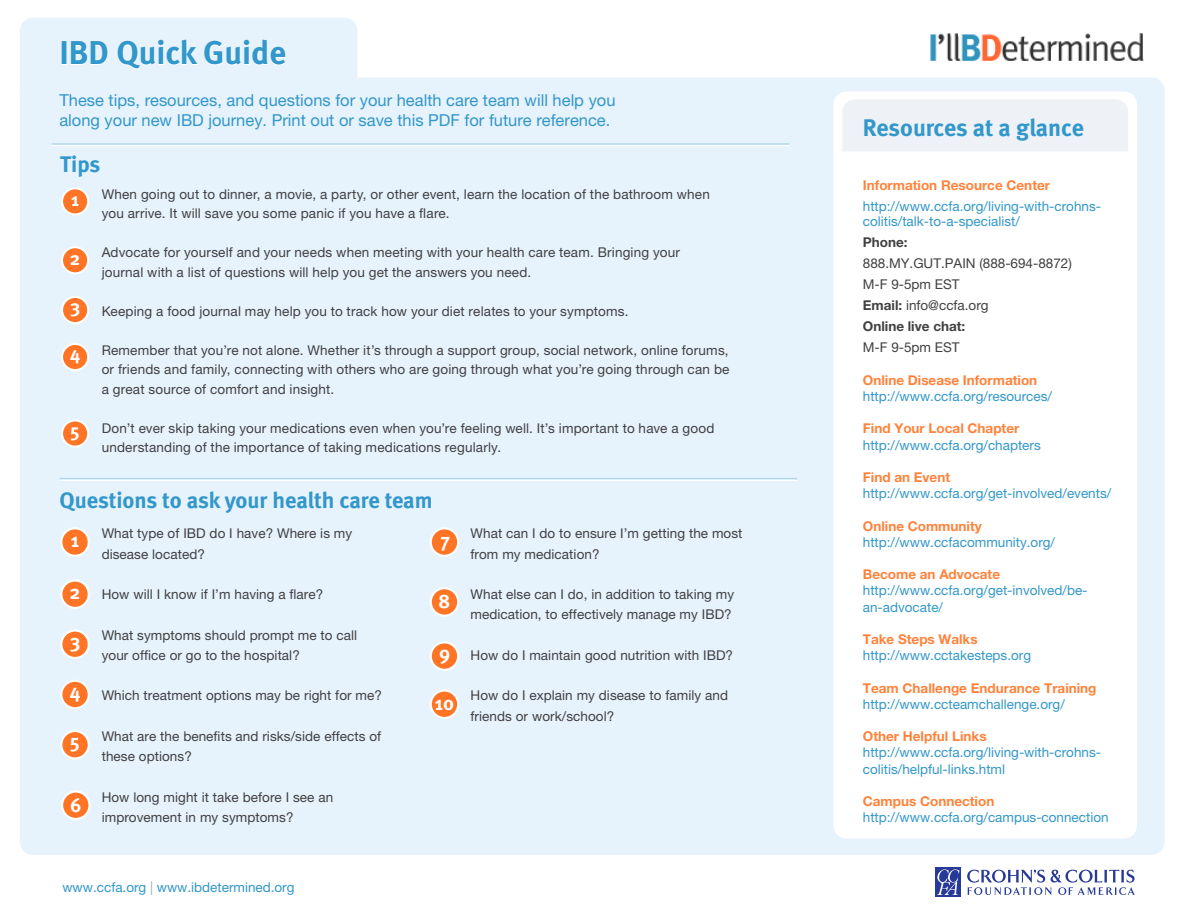
<style>
.page{position:relative;width:1188px;height:918px;background:#fff}
.page>*{position:absolute;margin:0;border:0;box-sizing:border-box;transform-origin:0 0}
.t1{font:700 33px "Meta";color:#3297ca}
.t2{font:700 24px "Meta";letter-spacing:-.005em;color:#3297ca}
.t3{font:700 22.5px "Meta";color:#3297ca}
.t4{font:700 19.65px "Meta";color:#fff}
.t5{font:700 18.75px "Meta";color:#fff}
.t6{font:16.5px/19.8px "Helvetica Neue LT Pro";color:#3297ca}
.t7{font:13.5px/20.2px "Helvetica Neue LT Pro";letter-spacing:.005em;color:#414042}
.t8{font:13.5px/16.2px "Helvetica Neue LT Pro";color:#3297ca}
.t9{font:700 13.5px "Helvetica Neue LT Pro";color:#ff823b}
.t10{font:700 13.5px/21px "Helvetica Neue LT Pro";color:#414042}
.s1{color:#a7a9ac}
.s2{font-weight:700}
.s3{font-weight:400}
.s4{font-weight:700;color:#ff823b}
</style>
<div class="page">
<div style="left:20px;top:77px;width:1145px;height:778px;background:#e6f2fc;border-radius:14px"></div>
<div style="left:20px;top:18px;width:337px;height:84px;background:#e6f2fc;border-radius:14px"></div>
<hr style="left:60px;top:478px;width:737px;height:3px;background:#fff">
<hr style="left:59px;top:478px;width:738px;height:1px;background:#add5ea">
<div style="left:62px;top:188px;width:26px;height:26px;background:#ff7425;border-radius:50%"></div>
<div style="left:61px;top:187px;width:28px;height:29px;border:2px solid #fff;border-radius:50%"></div>
<div style="left:62px;top:247px;width:26px;height:26px;background:#ff7425;border-radius:50%"></div>
<div style="left:61px;top:246px;width:28px;height:28px;border:2px solid #fff;border-radius:50%"></div>
<div style="left:62px;top:297px;width:26px;height:26px;background:#ff7425;border-radius:50%"></div>
<div style="left:61px;top:296px;width:28px;height:28px;border:2px solid #fff;border-radius:50%"></div>
<div style="left:62px;top:344px;width:26px;height:26px;background:#ff7425;border-radius:50%"></div>
<div style="left:61px;top:343px;width:28px;height:28px;border:2px solid #fff;border-radius:50%"></div>
<div style="left:62px;top:420px;width:26px;height:27px;background:#ff7425;border-radius:50%"></div>
<div style="left:61px;top:419px;width:28px;height:29px;border:2px solid #fff;border-radius:50%"></div>
<div style="left:61px;top:528px;width:28px;height:28px;background:#ff7425;border-radius:50%"></div>
<div style="left:60px;top:527px;width:30px;height:30px;border:2px solid #fff;border-radius:50%"></div>
<div style="left:62px;top:792px;width:28px;height:27px;background:#ff7425;border-radius:50%"></div>
<div style="left:61px;top:790px;width:30px;height:30px;border:2px solid #fff;border-radius:50%"></div>
<div style="left:61px;top:580px;width:28px;height:28px;background:#ff7425;border-radius:50%"></div>
<div style="left:60px;top:579px;width:30px;height:30px;border:2px solid #fff;border-radius:50%"></div>
<div style="left:431px;top:528px;width:27px;height:28px;background:#ff7425;border-radius:50%"></div>
<div style="left:430px;top:527px;width:29px;height:30px;border:2px solid #fff;border-radius:50%"></div>
<div style="left:61px;top:631px;width:28px;height:27px;background:#ff7425;border-radius:50%"></div>
<div style="left:60px;top:629px;width:30px;height:30px;border:2px solid #fff;border-radius:50%"></div>
<div style="left:431px;top:588px;width:27px;height:28px;background:#ff7425;border-radius:50%"></div>
<div style="left:430px;top:587px;width:29px;height:30px;border:2px solid #fff;border-radius:50%"></div>
<div style="left:61px;top:681px;width:28px;height:27px;background:#ff7425;border-radius:50%"></div>
<div style="left:60px;top:680px;width:30px;height:29px;border:2px solid #fff;border-radius:50%"></div>
<div style="left:431px;top:642px;width:27px;height:28px;background:#ff7425;border-radius:50%"></div>
<div style="left:430px;top:641px;width:29px;height:30px;border:2px solid #fff;border-radius:50%"></div>
<div style="left:431px;top:691px;width:27px;height:27px;background:#ff7425;border-radius:50%"></div>
<div style="left:430px;top:689px;width:29px;height:30px;border:2px solid #fff;border-radius:50%"></div>
<div style="left:61px;top:731px;width:28px;height:27px;background:#ff7425;border-radius:50%"></div>
<div style="left:60px;top:730px;width:30px;height:30px;border:2px solid #fff;border-radius:50%"></div>
<div style="left:833px;top:92px;width:304px;height:746px;background:#fff;border-radius:14px"></div>
<div style="left:842px;top:99px;width:286px;height:52px;background:#eef1f6"></div>
<svg style="left:967px;top:870px;width:168px;height:25px"></svg>
<div style="left:935px;top:868px;width:26px;height:29px;background:#283a97"></div>
<svg style="left:937px;top:869px;width:22px;height:26px"></svg>
<img style="left:931px;top:32px;width:213px;height:29px">
<hr style="left:52px;top:143px;width:738px;height:3px;background:#fff">
<hr style="left:52px;top:143px;width:738px;height:2px;background:#add5ea">
<div style="left:61px;top:41px;width:6px;height:24px;border:1px solid #fff"></div>
<svg style="left:71px;top:41px;width:37px;height:24px"></svg>
<svg style="left:117px;top:39px;width:169px;height:30px"></svg>
<p class="t1" style="left:59px;top:33px;width:228px">IBD Quick Guide</p>
<p class="t6" style="left:59px;top:90px;width:558px">These tips, resources, and questions for your health care team will help you along your new IBD journey. Print out or save this PDF for future reference.</p>
<p class="t3" style="left:60px;top:151px;width:42px">Tips</p>
<p class="t7" style="left:102px;top:184px;width:610px;line-height:19.5px">When going out to dinner, a movie, a party, or other event, learn the location of the bathroom when you arrive. It will save you some panic if you have a flare.</p>
<p class="t7" style="left:102px;top:242px;width:580px;line-height:19.5px">Advocate for yourself and your needs when meeting with your health care team. Bringing your journal with a list of questions will help you get the answers you need.</p>
<p class="t7" style="left:102px;top:301px;width:528px">Keeping a food journal may help you to track how your diet relates to your symptoms.</p>
<p class="t7" style="left:102px;top:340px;width:629px;line-height:19.5px;text-align:justify">Remember that you’re not alone. Whether it’s through a support group, social network, online forums, or friends and family, connecting with others who are going through what you’re going through can be a great source of comfort and insight.</p>
<p class="t7" style="left:102px;top:418px;width:614px;line-height:19.5px">Don’t ever skip taking your medications even when you’re feeling well. It’s important to have a good understanding of the importance of taking medications regularly.</p>
<p class="t3" style="left:59px;top:486px;width:375px">Questions to ask your health care team</p>
<p class="t7" style="left:102px;top:523px;width:252px">What type of IBD do I have? Where is my disease located?</p>
<p class="t7" style="left:102px;top:584px;width:223px">How will I know if I’m having a flare?</p>
<p class="t7" style="left:102px;top:625px;width:257px">What symptoms should prompt me to call your office or go to the hospital?</p>
<p class="t7" style="left:102px;top:685px;width:282px">Which treatment options may be right for me?</p>
<p class="t7" style="left:102px;top:726px;width:281px">What are the benefits and risks/side effects of these options?</p>
<p class="t7" style="left:102px;top:787px;width:233px">How long might it take before I see an improvement in my symptoms?</p>
<p class="t5" style="left:71px;top:188px;width:9px">1</p>
<p class="t5" style="left:70px;top:247px;width:12px">2</p>
<p class="t5" style="left:70px;top:296px;width:12px">3</p>
<p class="t5" style="left:70px;top:343px;width:11px">4</p>
<p class="t5" style="left:70px;top:419px;width:11px">5</p>
<p class="t7" style="left:471px;top:523px;width:273px">What can I do to ensure I’m getting the most from my medication?</p>
<p class="t7" style="left:471px;top:584px;width:265px">What else can I do, in addition to taking my medication, to effectively manage my IBD?</p>
<p class="t7" style="left:471px;top:645px;width:264px">How do I maintain good nutrition with IBD?</p>
<p class="t7" style="left:471px;top:685px;width:259px">How do I explain my disease to family and friends or work/school?</p>
<p class="t4" style="left:71px;top:528px;width:10px">1</p>
<p class="t4" style="left:441px;top:529px;width:11px">7</p>
<p class="t4" style="left:70px;top:581px;width:12px">2</p>
<p class="t4" style="left:439px;top:589px;width:13px">8</p>
<p class="t4" style="left:70px;top:629px;width:12px">3</p>
<p class="t4" style="left:439px;top:641px;width:13px">9</p>
<p class="t4" style="left:435px;top:692px;width:21px">10</p>
<p class="t4" style="left:70px;top:680px;width:12px">4</p>
<p class="t4" style="left:70px;top:730px;width:12px">5</p>
<p class="t4" style="left:70px;top:793px;width:13px">6</p>
<p class="t8" style="left:62px;top:879px;width:234px">www.ccfa.org <span class="s1">|</span> www.ibdetermined.org</p>
<p class="t2" style="left:863px;top:114px;width:223px">Resources at a glance</p>
<p class="t9" style="left:863px;top:177px;width:189px">Information Resource Center</p>
<p class="t8" style="left:863px;top:199px;width:240px;line-height:15px">http://www.ccfa.org/living-with-crohns&shy;colitis/talk-to-a-specialist/</p>
<p class="t7" style="left:863px;top:232px;width:211px;line-height:21px"><span class="s2">Phone:<br></span>888.MY.GUT.PAIN (888-694-8872)<br>M-F 9-5pm EST</p>
<p class="t7" style="left:863px;top:295px;width:127px"><span class="s2">Email:</span> info@ccfa.org</p>
<p class="t10" style="left:863px;top:316px;width:104px">Online live chat:<br><span class="s3">M-F 9-5pm EST</span></p>
<p class="t9" style="left:863px;top:372px;width:176px">Online Disease Information</p>
<p class="t8" style="left:863px;top:388px;width:191px">http://www.ccfa.org/resources/</p>
<p class="t8" style="left:863px;top:420px;width:179px"><span class="s4">Find Your Local Chapter </span>http://www.ccfa.org/chapters</p>
<p class="t8" style="left:863px;top:469px;width:250px"><span class="s4">Find an Event </span>http://www.ccfa.org/get-involved/events/</p>
<p class="t8" style="left:863px;top:518px;width:194px"><span class="s4">Online Community </span>http://www.ccfacommunity.org/</p>
<p class="t8" style="left:863px;top:566px;width:226px"><span class="s4">Become an Advocate </span>http://www.ccfa.org/get-involved/be&shy;an-advocate/</p>
<p class="t8" style="left:863px;top:631px;width:170px"><span class="s4">Take Steps Walks </span>http://www.cctakesteps.org</p>
<p class="t8" style="left:863px;top:680px;width:235px"><span class="s4">Team Challenge Endurance Training </span>http://www.ccteamchallenge.org/</p>
<p class="t8" style="left:863px;top:728px;width:240px"><span class="s4">Other Helpful Links </span>http://www.ccfa.org/living-with-crohns&shy;colitis/helpful-links.html</p>
<p class="t8" style="left:863px;top:793px;width:247px"><span class="s4">Campus Connection </span>http://www.ccfa.org/campus-connection</p>
</div>
